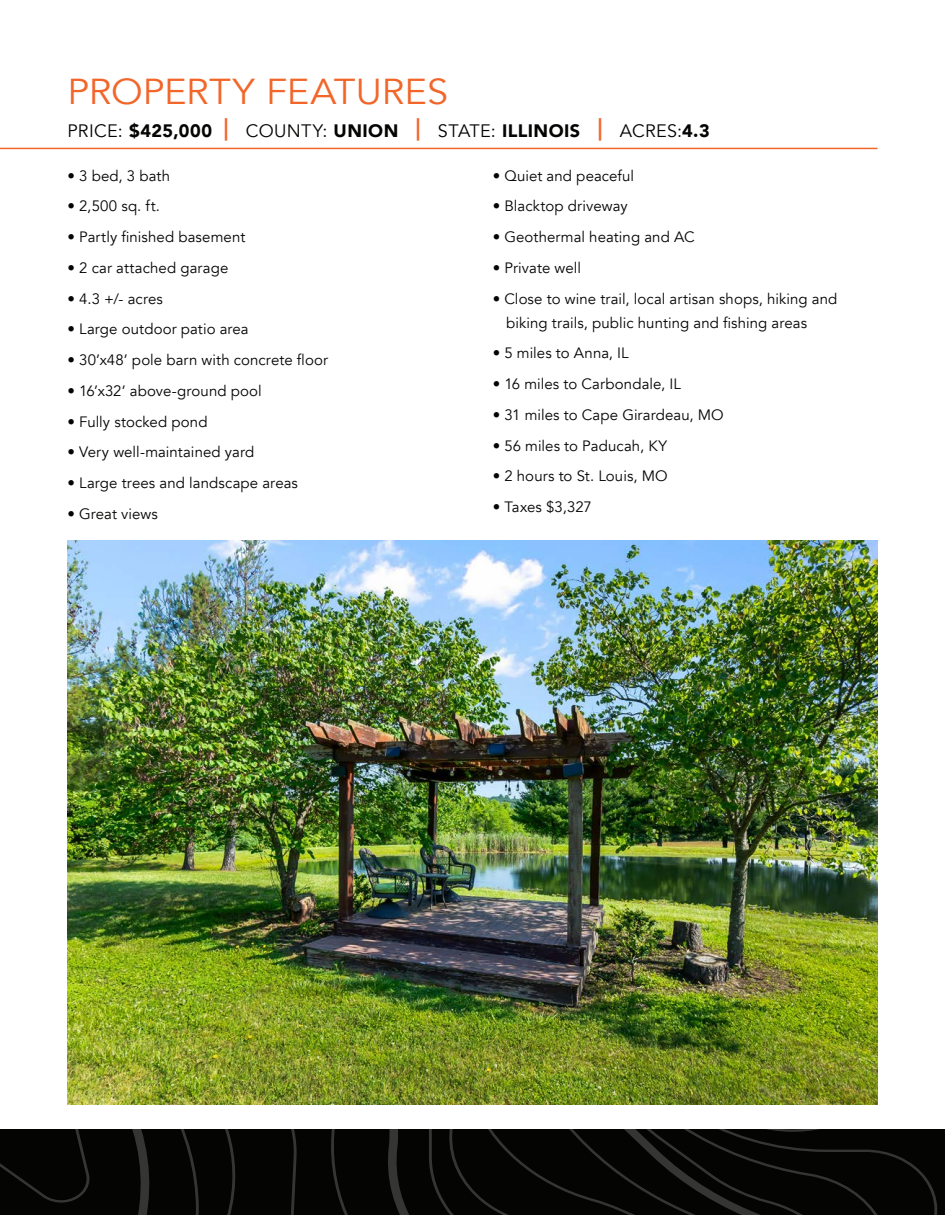
<style>
.page{position:relative;width:945px;height:1215px;background:#fff}
.page>*{position:absolute;margin:0;border:0;box-sizing:border-box;transform-origin:0 0}
.t1{font:36px "Avenir";color:#f2662a;scale:1.05 1}
.t2{font:18px "Avenir";letter-spacing:.02em;color:#040503}
.t3{font:15px/24px "Avenir";letter-spacing:.005em;color:#040503}
.s1{font-weight:900}
.s2{font-weight:900;font-size:22.5px;color:#f2662a}
</style>
<div class="page">
<img style="left:68px;top:540px;width:810px;height:564px">
<hr style="left:0;top:148px;width:878px;height:1px;background:#f2662a">
<svg style="left:0;top:1129px;width:945px;height:86px"></svg>
<p class="t1" style="left:68px;top:70px;width:364px">PROPERTY FEATURES</p>
<p class="t2" style="left:68px;top:120px;width:644px">PRICE: <span class="s1">$425,000</span> <span class="s2">|</span> COUNTY: <span class="s1">UNION</span> <span class="s2">|</span> STATE: <span class="s1">ILLINOIS</span> <span class="s2">|</span> ACRES:<span class="s1">4.3</span></p>
<p class="t3" style="left:68px;top:164px;width:104px">• 3 bed, 3 bath</p>
<p class="t3" style="left:68px;top:194px;width:94px">• 2,500 sq. ft.</p>
<p class="t3" style="left:68px;top:225px;width:179px">• Partly finished basement</p>
<p class="t3" style="left:68px;top:256px;width:162px">• 2 car attached garage</p>
<p class="t3" style="left:68px;top:287px;width:97px">• 4.3 +/- acres</p>
<p class="t3" style="left:68px;top:317px;width:183px">• Large outdoor patio area</p>
<p class="t3" style="left:68px;top:348px;width:262px">• 30’x48’ pole barn with concrete floor</p>
<p class="t3" style="left:68px;top:379px;width:196px">• 16’x32’ above-ground pool</p>
<p class="t3" style="left:68px;top:410px;width:142px">• Fully stocked pond</p>
<p class="t3" style="left:68px;top:440px;width:188px">• Very well-maintained yard</p>
<p class="t3" style="left:68px;top:471px;width:232px">• Large trees and landscape areas</p>
<p class="t3" style="left:68px;top:502px;width:92px">• Great views</p>
<p class="t3" style="left:493px;top:164px;width:143px">• Quiet and peaceful</p>
<p class="t3" style="left:493px;top:194px;width:136px">• Blacktop driveway</p>
<p class="t3" style="left:493px;top:225px;width:203px">• Geothermal heating and AC</p>
<p class="t3" style="left:493px;top:256px;width:90px">• Private well</p>
<p class="t3" style="left:506px;top:287px;width:333px;text-indent:-14px">• Close to wine trail, local artisan shops, hiking and biking trails, public hunting and fishing areas</p>
<p class="t3" style="left:493px;top:341px;width:138px">• 5 miles to Anna, IL</p>
<p class="t3" style="left:493px;top:372px;width:190px">• 16 miles to Carbondale, IL</p>
<p class="t3" style="left:493px;top:403px;width:233px">• 31 miles to Cape Girardeau, MO</p>
<p class="t3" style="left:493px;top:434px;width:176px">• 56 miles to Paducah, KY</p>
<p class="t3" style="left:493px;top:464px;width:176px">• 2 hours to St. Louis, MO</p>
<p class="t3" style="left:493px;top:495px;width:101px">• Taxes $3,327</p>
</div>
